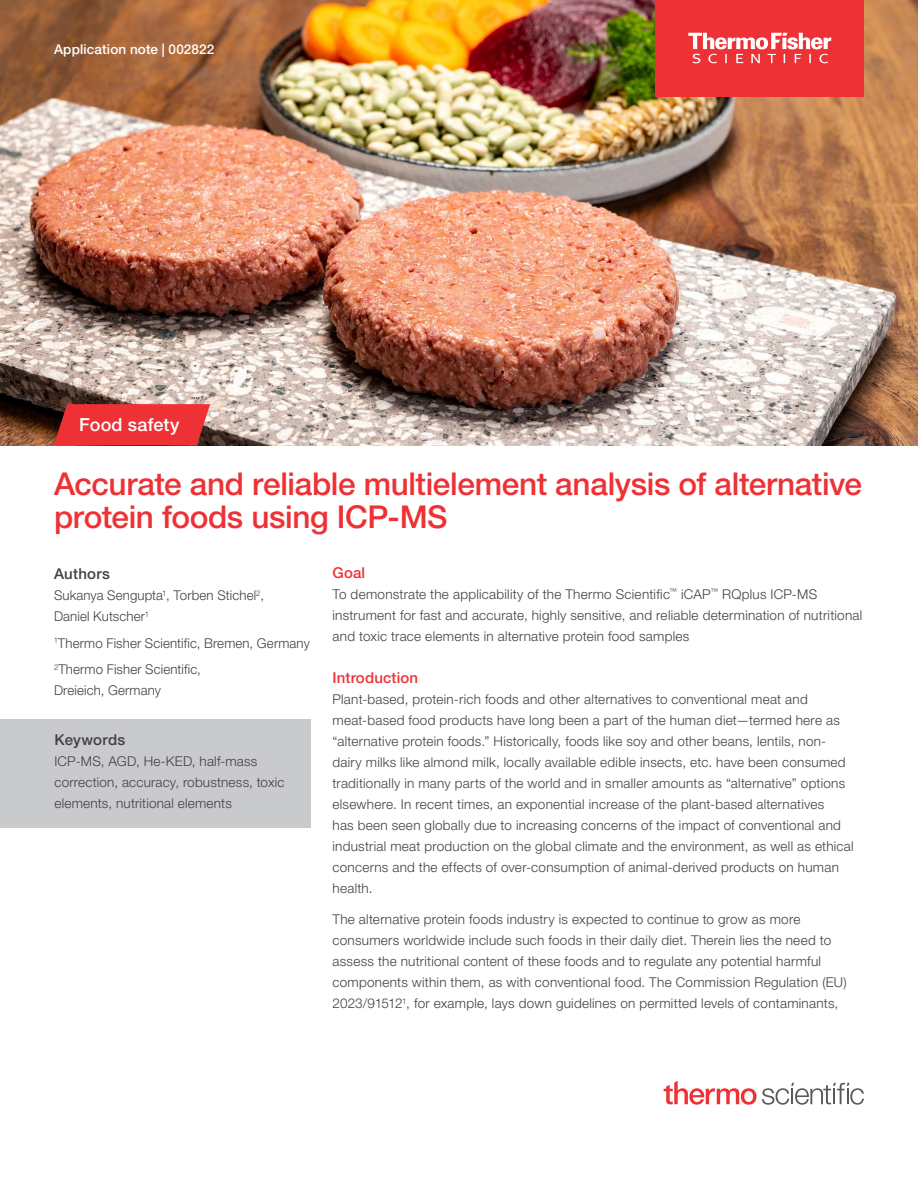
<style>
.page{position:relative;width:918px;height:1188px;background:#fff}
.page>*{position:absolute;margin:0;border:0;box-sizing:border-box;transform-origin:0 0}
.t1{font:500 31.5px/33px "Helvetica Neue LTW1 G";letter-spacing:-.01em;color:#ee3134}
.t2{font:500 18px "Helvetica Neue LTW1 G";letter-spacing:.01em;color:#fff}
.t3{font:500 15px "Helvetica Neue LTW1 G";letter-spacing:.01em;color:#ee3134}
.t4{font:500 15px "Helvetica Neue LTW1 G";letter-spacing:.02em;color:#414042}
.t5{font:300 13.5px/21px "Helvetica Neue LTW1 G";letter-spacing:.02em;color:#414042}
.t6{font:500 13.5px "Helvetica Neue LTW1 G";letter-spacing:.01em;color:#fff}
</style>
<div class="page">
<img style="left:0;top:0;width:918px;height:446px">
<svg style="left:664px;top:1081px;width:200px;height:24px"></svg>
<div style="left:0;top:720px;width:310px;height:108px;background:#c9cacc"></div>
<div style="left:656px;top:0;width:208px;height:96px;background:#ee3134"></div>
<svg style="left:688px;top:33px;width:143px;height:30px"></svg>
<svg style="left:54px;top:404px;width:156px;height:42px;background:#dd3133"></svg>
<p class="t6" style="left:54px;top:41px;width:162px">Application note | 002822</p>
<h2 class="t2" style="left:79px;top:414px;width:102px">Food safety</h2>
<h1 class="t1" style="left:54px;top:467px;width:810px">Accurate and reliable multielement analysis of alternative protein foods using ICP-MS</h1>
<p class="t4" style="left:54px;top:565px;width:58px">Authors</p>
<p class="t5" style="left:54px;top:585px;width:212px">Sukanya Sengupta<sup>1</sup>, Torben Stichel<sup>2</sup>,<br>Daniel Kutscher<sup>1</sup></p>
<p class="t5" style="left:54px;top:630px;width:257px;line-height:26.4px"><sup>1</sup>Thermo Fisher Scientific, Bremen, Germany<br><sup>2</sup>Thermo Fisher Scientific,</p>
<p class="t5" style="left:54px;top:680px;width:109px">Dreieich, Germany</p>
<p class="t4" style="left:54px;top:730px;width:72px">Keywords</p>
<p class="t5" style="left:54px;top:750px;width:232px">ICP-MS, AGD, He-KED, half-mass correction, accuracy, robustness, toxic elements, nutritional elements</p>
<p class="t3" style="left:333px;top:563px;width:34px">Goal</p>
<p class="t5" style="left:333px;top:583px;width:531px">To demonstrate the applicability of the Thermo Scientific<sup>™</sup> iCAP<sup>™</sup> RQplus ICP-MS instrument for fast and accurate, highly sensitive, and reliable determination of nutritional and toxic trace elements in alternative protein food samples</p>
<p class="t3" style="left:333px;top:668px;width:87px">Introduction</p>
<p class="t5" style="left:333px;top:688px;width:523px">Plant-based, protein-rich foods and other alternatives to conventional meat and meat-based food products have long been a part of the human diet—termed here as “alternative protein foods.” Historically, foods like soy and other beans, lentils, non&shy;dairy milks like almond milk, locally available edible insects, etc. have been consumed traditionally in many parts of the world and in smaller amounts as “alternative” options elsewhere. In recent times, an exponential increase of the plant-based alternatives<br>has been seen globally due to increasing concerns of the impact of conventional and industrial meat production on the global climate and the environment, as well as ethical concerns and the effects of over-consumption of animal-derived products on human health.</p>
<p class="t5" style="left:333px;top:909px;width:516px">The alternative protein foods industry is expected to continue to grow as more consumers worldwide include such foods in their daily diet. Therein lies the need to assess the nutritional content of these foods and to regulate any potential harmful components within them, as with conventional food. The Commission Regulation (EU)<br>2023/91512<sup>1</sup>, for example, lays down guidelines on permitted levels of contaminants,</p>
</div>
